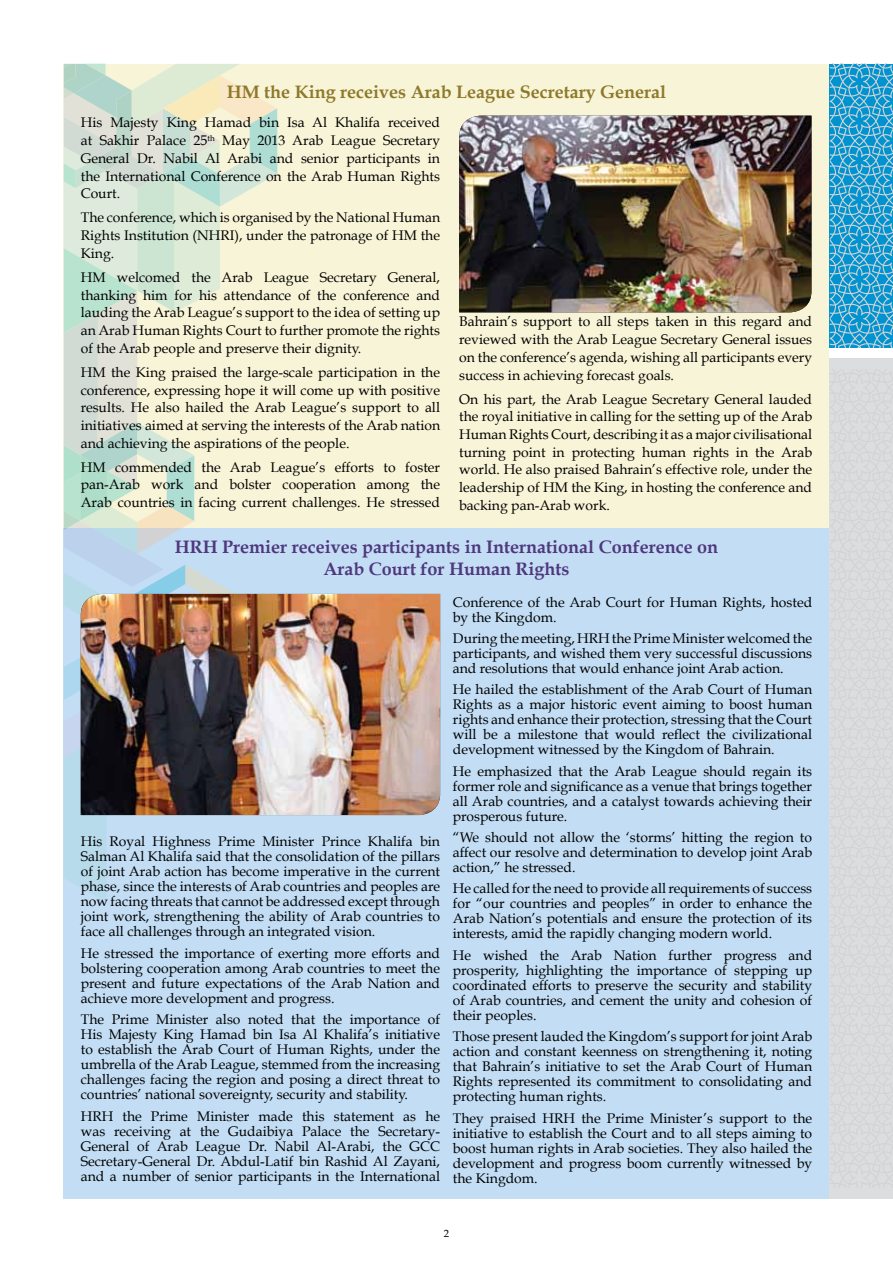
<style>
.page{position:relative;width:893px;height:1263px;background:#fff}
.page>*{position:absolute;margin:0;border:0;box-sizing:border-box;transform-origin:0 0}
.t1{font:700 18px/21.6px "Book Antiqua";color:#4f377d;text-align:center}
.t2{font:700 18px "Book Antiqua";color:#8d7929}
.t3{font:13.95px/15px "Book Antiqua";color:#000;text-align:justify}
.t4{font:10.5px "Book Antiqua";color:#000}
</style>
<div class="page">
<div style="left:829px;top:358px;width:64px;height:841px;background:#dcddde"></div>
<svg style="left:830px;top:370px;width:63px;height:817px"></svg>
<svg style="left:830px;top:64px;width:63px;height:284px;background:#3ca5d0"></svg>
<div style="left:277px;top:64px;width:552px;height:465px;background:#f8f4d7"></div>
<div style="left:64px;top:529px;width:765px;height:670px;background:#c2ddf4"></div>
<svg style="left:64px;top:64px;width:213px;height:834px;background:#d7e5db"></svg>
<img style="left:81px;top:594px;width:359px;height:221px">
<img style="left:459px;top:116px;width:352px;height:196px">
<p class="t2" style="left:227px;top:81px;width:441px">HM the King receives Arab League Secretary General</p>
<p class="t3" style="left:81px;top:114px;width:361px;line-height:17.7px">His Majesty King Hamad bin Isa Al Khalifa received at Sakhir Palace 25<sup>th</sup> May 2013 Arab League Secretary General Dr. Nabil Al Arabi and senior participants in the International Conference on the Arab Human Rights Court.</p>
<p class="t3" style="left:81px;top:209px;width:361px;line-height:17.7px">The conference, which is organised by the National Human Rights Institution (NHRI), under the patronage of HM the King.</p>
<p class="t3" style="left:81px;top:268px;width:361px;line-height:17.7px">HM welcomed the Arab League Secretary General, thanking him for his attendance of the conference and lauding the Arab League’s support to the idea of setting up an Arab Human Rights Court to further promote the rights of the Arab people and preserve their dignity.</p>
<p class="t3" style="left:81px;top:363px;width:361px;line-height:17.7px">HM the King praised the large-scale participation in the conference, expressing hope it will come up with positive results. He also hailed the Arab League’s support to all initiatives aimed at serving the interests of the Arab nation and achieving the aspirations of the people.</p>
<p class="t3" style="left:81px;top:458px;width:361px;line-height:17.7px">HM commended the Arab League’s efforts to foster pan-Arab work and bolster cooperation among the Arab countries in facing current challenges. He stressed</p>
<p class="t3" style="left:459px;top:313px;width:354px;line-height:17.7px">Bahrain’s support to all steps taken in this regard and reviewed with the Arab League Secretary General issues on the conference’s agenda, wishing all participants every success in achieving forecast goals.</p>
<p class="t3" style="left:459px;top:390px;width:354px;line-height:17.7px">On his part, the Arab League Secretary General lauded the royal initiative in calling for the setting up of the Arab Human Rights Court, describing it as a major civilisational turning point in protecting human rights in the Arab world. He also praised Bahrain’s effective role, under the leadership of HM the King, in hosting the conference and backing pan-Arab work.</p>
<p class="t1" style="left:175px;top:536px;width:545px">HRH Premier receives participants in International Conference on<br>Arab Court for Human Rights</p>
<p class="t3" style="left:81px;top:834px;width:361px">His Royal Highness Prime Minister Prince Khalifa bin Salman Al Khalifa said that the consolidation of the pillars of joint Arab action has become imperative in the current phase, since the interests of Arab countries and peoples are now facing threats that cannot be addressed except through joint work, strengthening the ability of Arab countries to face all challenges through an integrated vision.</p>
<p class="t3" style="left:81px;top:945px;width:361px">He stressed the importance of exerting more efforts and bolstering cooperation among Arab countries to meet the present and future expectations of the Arab Nation and achieve more development and progress.</p>
<p class="t3" style="left:81px;top:1012px;width:361px">The Prime Minister also noted that the importance of His Majesty King Hamad bin Isa Al Khalifa’s initiative to establish the Arab Court of Human Rights, under the umbrella of the Arab League, stemmed from the increasing challenges facing the region and posing a direct threat to countries’ national sovereignty, security and stability.</p>
<p class="t3" style="left:81px;top:1108px;width:361px">HRH the Prime Minister made this statement as he was receiving at the Gudaibiya Palace the Secretary-General of Arab League Dr. Nabil Al-Arabi, the GCC Secretary-General Dr. Abdul-Latif bin Rashid Al Zayani, and a number of senior participants in the International</p>
<p class="t3" style="left:453px;top:594px;width:361px">Conference of the Arab Court for Human Rights, hosted by the Kingdom.</p>
<p class="t3" style="left:453px;top:631px;width:361px">During the meeting, HRH the Prime Minister welcomed the participants, and wished them very successful discussions and resolutions that would enhance joint Arab action.</p>
<p class="t3" style="left:453px;top:682px;width:361px">He hailed the establishment of the Arab Court of Human Rights as a major historic event aiming to boost human rights and enhance their protection, stressing that the Court will be a milestone that would reflect the civilizational development witnessed by the Kingdom of Bahrain.</p>
<p class="t3" style="left:453px;top:763px;width:361px">He emphasized that the Arab League should regain its former role and significance as a venue that brings together all Arab countries, and a catalyst towards achieving their prosperous future.</p>
<p class="t3" style="left:453px;top:830px;width:361px">“We should not allow the ‘storms’ hitting the region to affect our resolve and determination to develop joint Arab action,” he stressed.</p>
<p class="t3" style="left:453px;top:881px;width:361px">He called for the need to provide all requirements of success for “our countries and peoples” in order to enhance the Arab Nation’s potentials and ensure the protection of its interests, amid the rapidly changing modern world.</p>
<p class="t3" style="left:453px;top:947px;width:361px">He wished the Arab Nation further progress and prosperity, highlighting the importance of stepping up coordinated efforts to preserve the security and stability of Arab countries, and cement the unity and cohesion of their peoples.</p>
<p class="t3" style="left:453px;top:1029px;width:361px">Those present lauded the Kingdom’s support for joint Arab action and constant keenness on strengthening it, noting that Bahrain’s initiative to set the Arab Court of Human Rights represented its commitment to consolidating and protecting human rights.</p>
<p class="t3" style="left:453px;top:1110px;width:361px">They praised HRH the Prime Minister’s support to the initiative to establish the Court and to all steps aiming to boost human rights in Arab societies. They also hailed the development and progress boom currently witnessed by the Kingdom.</p>
<p class="t4" style="left:444px;top:1226px;width:7px">2</p>
</div>
